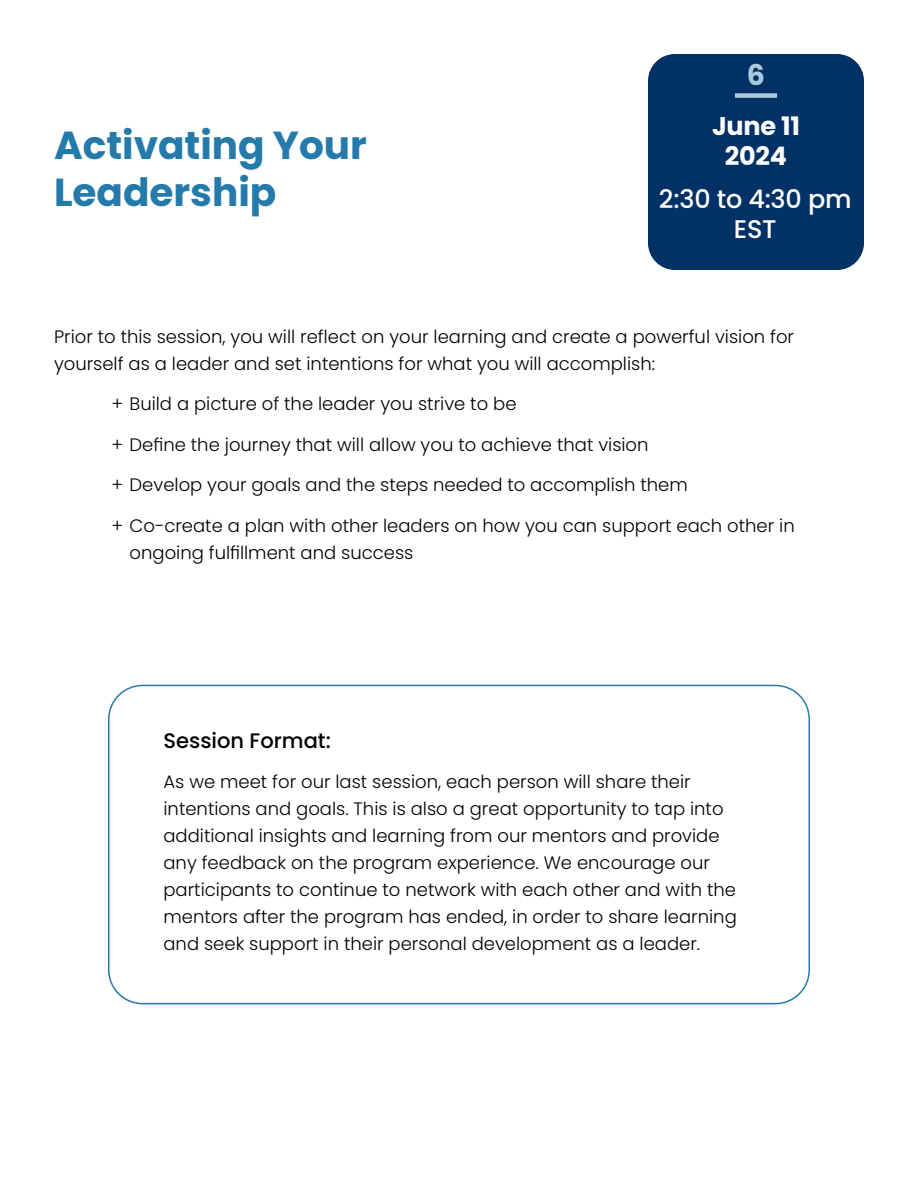
<style>
.page{position:relative;width:918px;height:1188px;background:#fff}
.page>*{position:absolute;margin:0;border:0;box-sizing:border-box;transform-origin:0 0}
.t1{font:700 39px/46.8px "Poppins";color:#257aac}
.t2{font:700 28.5px "Poppins";color:#a8cade}
.t3{font:500 25.5px/30px "Poppins";letter-spacing:-.01em;color:#fff;text-align:center}
.t4{font:700 25.5px/30px "Poppins";letter-spacing:-.01em;color:#fff;text-align:center}
.t5{font:500 21px "Poppins";color:#000}
.t6{font:300 18px/27px "Poppins";color:#000}
</style>
<div class="page">
<div style="left:648px;top:54px;width:216px;height:216px;background:#013165;border-radius:27px"></div>
<div style="left:735px;top:93px;width:42px;height:5px;background:#a8cade"></div>
<div style="left:108px;top:685px;width:702px;height:319px;border:2px solid #257aac;border-radius:34px"></div>
<h2 class="t2" style="left:747px;top:59px;width:20px">6</h2>
<h1 class="t1" style="left:54px;top:122px;width:314px">Activating Your<br>Leadership</h1>
<h3 class="t4" style="left:712px;top:111px;width:89px">June 11<br>2024</h3>
<h3 class="t3" style="left:659px;top:185px;width:194px">2:30 to 4:30 pm<br>EST</h3>
<p class="t6" style="left:54px;top:323px;width:742px">Prior to this session, you will reflect on your learning and create a powerful vision for yourself as a leader and set intentions for what you will accomplish:</p>
<p class="t6" style="left:112px;top:391px;width:406px">+ Build a picture of the leader you strive to be</p>
<p class="t6" style="left:112px;top:431px;width:539px">+ Define the journey that will allow you to achieve that vision</p>
<p class="t6" style="left:112px;top:472px;width:578px">+ Develop your goals and the steps needed to accomplish them</p>
<p class="t6" style="left:130px;top:512px;width:667px;text-indent:-18px">+ Co-create a plan with other leaders on how you can support each other in ongoing fulfillment and success</p>
<p class="t5" style="left:164px;top:728px;width:169px">Session Format:</p>
<p class="t6" style="left:164px;top:769px;width:575px">As we meet for our last session, each person will share their intentions and goals. This is also a great opportunity to tap into additional insights and learning from our mentors and provide any feedback on the program experience. We encourage our participants to continue to network with each other and with the mentors after the program has ended, in order to share learning and seek support in their personal development as a leader.</p>
</div>
